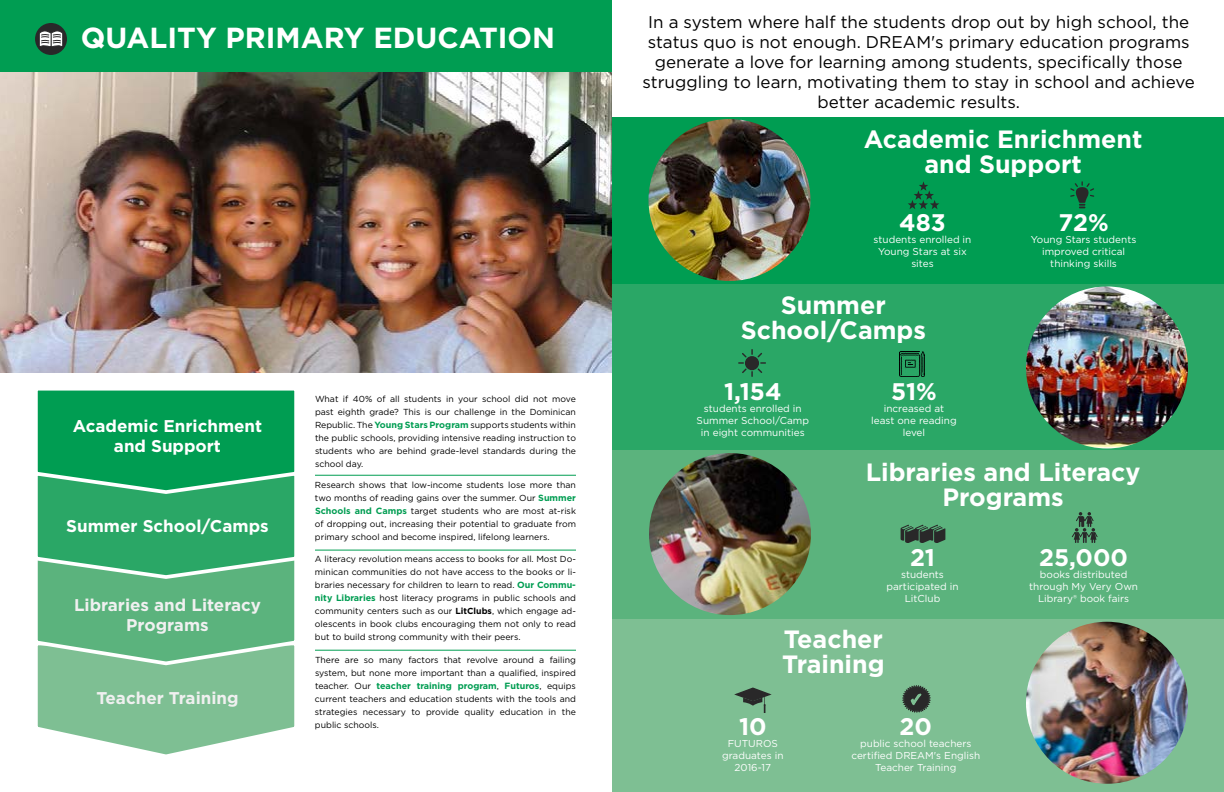
<style>
.page{position:relative;width:1224px;height:792px;background:#fff}
.page>*{position:absolute;margin:0;border:0;box-sizing:border-box;transform-origin:0 0}
.t1{font:700 29px "Gotham";color:#fff}
.t2{font:700 25px/25px "Gotham";color:#fff;text-align:center}
.t3{font:700 24px "Gotham";color:#fff}
.t4{font:17px/20px "Gotham";color:#000;text-align:center}
.t5{font:700 17px/20px "Gotham";color:#fff;text-align:center}
.t6{font:700 17px/20px "Gotham";color:#f0f0f0;text-align:center}
.t7{font:10px/12px "Gotham";color:#fff;text-align:center}
.t8{font:700 9px "Gotham";color:#009d52}
.t9{font:8.8px/13px "Gotham";color:#000;text-align:justify}
.s1{font-weight:700;font-size:9px;color:#009d52}
.s2{font-weight:700}
.s3{font-weight:400;font-size:8.8px;color:#000}
</style>
<div class="page">
<div style="left:612px;top:612px;width:612px;height:180px;background:#7ebf93"></div>
<div style="left:612px;top:276px;width:612px;height:180px;background:#2aa766"></div>
<svg style="left:37px;top:390px;width:258px;height:365px;background:#4eb37c"></svg>
<div style="left:0;top:0;width:612px;height:72px;background:#009d52"></div>
<hr style="left:315px;top:475px;width:261px;height:1px;background:#009d52">
<hr style="left:315px;top:550px;width:261px;height:1px;background:#009d52">
<hr style="left:315px;top:650px;width:261px;height:1px;background:#009d52">
<div style="left:35px;top:23px;width:32px;height:32px;background:#292829;border-radius:50%"></div>
<svg style="left:38px;top:28px;width:26px;height:19px"></svg>
<img style="left:0;top:73px;width:612px;height:300px">
<div style="left:612px;top:117px;width:612px;height:166px;background:#009d52"></div>
<div style="left:612px;top:450px;width:612px;height:169px;background:#5bb37d"></div>
<img style="left:648px;top:119px;width:162px;height:162px;border-radius:81px">
<img style="left:1026px;top:286px;width:162px;height:162px;border-radius:81px">
<img style="left:649px;top:453px;width:162px;height:162px;border-radius:81px">
<img style="left:1026px;top:622px;width:162px;height:162px;border-radius:81px">
<svg style="left:908px;top:181px;width:31px;height:28px"></svg>
<svg style="left:1070px;top:181px;width:25px;height:27px"></svg>
<svg style="left:738px;top:349px;width:28px;height:28px"></svg>
<div style="left:745px;top:356px;width:14px;height:14px;background:#292829;border-radius:50%"></div>
<svg style="left:1072px;top:512px;width:26px;height:31px"></svg>
<svg style="left:901px;top:525px;width:44px;height:18px"></svg>
<svg style="left:734px;top:687px;width:38px;height:26px"></svg>
<svg style="left:902px;top:685px;width:29px;height:28px"></svg>
<img style="left:899px;top:352px;width:26px;height:25px">
<h1 class="t1" style="left:81px;top:19px;width:476px">QUALITY PRIMARY EDUCATION</h1>
<h3 class="t5" style="left:73px;top:416px;width:191px">Academic Enrichment and Support</h3>
<h3 class="t5" style="left:66px;top:516px;width:204px">Summer School/Camps</h3>
<h3 class="t6" style="left:74px;top:595px;width:188px">Libraries and Literacy<br>Programs</h3>
<h3 class="t6" style="left:96px;top:688px;width:144px">Teacher Training</h3>
<p class="t9" style="left:315px;top:393px;width:263px">What if 40% of all students in your school did not move past eighth grade? This is our challenge in the Dominican Republic. The <span class="s1">Young Stars Program</span> supports students within the public schools, providing intensive reading instruction to students who are behind grade-level standards during the school day.</p>
<p class="t9" style="left:315px;top:478px;width:263px">Research shows that low-income students lose more than two months of reading gains over the summer. Our <span class="s1">Summer Schools and Camps</span> target students who are most at-risk of dropping out, increasing their potential to graduate from primary school and become inspired, lifelong learners.</p>
<p class="t9" style="left:315px;top:552px;width:263px">A literacy revolution means access to books for all. Most Do&shy;minican communities do not have access to the books or li&shy;braries necessary for children to learn to read. <span class="s1">Our Commu&shy;nity Libraries</span> host literacy programs in public schools and community centers such as our <span class="s2">LitClubs</span>, which engage ad&shy;olescents in book clubs encouraging them not only to read but to build strong community with their peers.</p>
<p class="t9" style="left:315px;top:653px;width:263px">There are so many factors that revolve around a failing system, but none more important than a qualified, inspired</p>
<p class="t8" style="left:315px;top:680px;width:263px"><span class="s3">teacher. Our</span> teacher training program<span class="s3">,</span> Futuros<span class="s3">, equips</span></p>
<p class="t9" style="left:315px;top:692px;width:263px">current teachers and education students with the tools and strategies necessary to provide quality education in the public schools.</p>
<p class="t4" style="left:643px;top:11px;width:554px">In a system where half the students drop out by high school, the status quo is not enough. DREAM's primary education programs generate a love for learning among students, specifically those struggling to learn, motivating them to stay in school and achieve better academic results.</p>
<h2 class="t2" style="left:864px;top:126px;width:280px">Academic Enrichment and Support</h2>
<h3 class="t3" style="left:899px;top:206px;width:48px">483</h3>
<p class="t7" style="left:874px;top:233px;width:99px">students enrolled in<br>Young Stars at six sites</p>
<h2 class="t2" style="left:741px;top:293px;width:187px">Summer<br>School/Camps</h2>
<h3 class="t3" style="left:724px;top:376px;width:59px">1,154</h3>
<p class="t7" style="left:697px;top:403px;width:114px">students enrolled in<br>Summer School/Camp in eight communities</p>
<h3 class="t3" style="left:891px;top:376px;width:47px">51%</h3>
<p class="t7" style="left:871px;top:403px;width:87px">increased at least one reading level</p>
<h3 class="t3" style="left:1059px;top:206px;width:52px">72%</h3>
<p class="t7" style="left:1031px;top:233px;width:107px">Young Stars students improved critical thinking skills</p>
<h2 class="t2" style="left:866px;top:459px;width:276px">Libraries and Literacy<br>Programs</h2>
<h3 class="t3" style="left:910px;top:542px;width:27px">21</h3>
<p class="t7" style="left:886px;top:568px;width:74px">students participated in<br>LitClub</p>
<h2 class="t2" style="left:782px;top:627px;width:104px;text-align:left">Teacher<br>Training</h2>
<h3 class="t3" style="left:739px;top:711px;width:29px">10</h3>
<p class="t7" style="left:722px;top:737px;width:63px">FUTUROS graduates in<br>2016-17</p>
<h3 class="t3" style="left:900px;top:711px;width:34px">20</h3>
<p class="t7" style="left:851px;top:737px;width:130px">public school teachers certified DREAM's English<br>Teacher Training</p>
<h3 class="t3" style="left:1039px;top:542px;width:91px">25,000</h3>
<p class="t7" style="left:1029px;top:568px;width:110px">books distributed through My Very Own<br>Library® book fairs</p>
</div>
